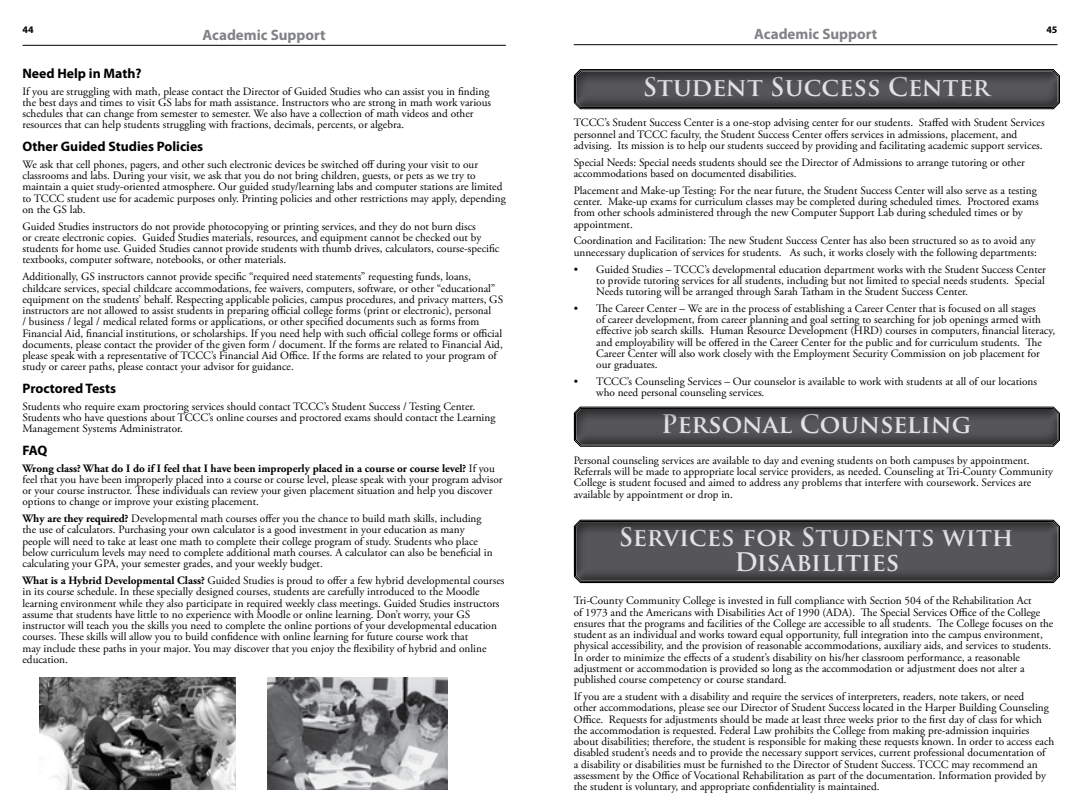
<style>
.page{position:relative;width:1080px;height:810px;background:#fff}
.page>*{position:absolute;margin:0;border:0;box-sizing:border-box;transform-origin:0 0}
.t1{font:700 25px/25px "Trajan Pro";color:#e2e3e4;text-align:center}
.t2{font:700 15px "Myriad Pro";color:#808285}
.t3{font:700 13.75px "Myriad Pro";color:#000}
.t4{font:11.25px/11.2px "Adobe Garamond Pro";color:#000}
.t5{font:700 10px "Myriad Pro";color:#000}
.s1{font-weight:700}
</style>
<div class="page">
<hr style="left:22px;top:45px;width:484px;height:1px;background:#000">
<hr style="left:574px;top:44px;width:484px;height:1px;background:#000">
<img style="left:39px;top:678px;width:197px;height:112px">
<img style="left:268px;top:678px;width:180px;height:112px">
<div style="left:562px;top:68px;width:509px;height:43px;background:#000;opacity:.5"></div>
<div style="left:562px;top:405px;width:509px;height:44px;background:#000;opacity:.5"></div>
<div style="left:562px;top:518px;width:509px;height:67px;background:#000;opacity:.5"></div>
<p class="t5" style="left:22px;top:23px;width:13px">44</p>
<h2 class="t2" style="left:754px;top:24px;width:125px">Academic Support</h2>
<p class="t5" style="left:1046px;top:23px;width:13px">45</p>
<h2 class="t2" style="left:203px;top:25px;width:125px">Academic Support</h2>
<p class="t3" style="left:22px;top:64px;width:121px">Need Help in Math?</p>
<p class="t4" style="left:22px;top:86px;width:470px">If you are struggling with math, please contact the Director of Guided Studies who can assist you in finding the best days and times to visit GS labs for math assistance. Instructors who are strong in math work various schedules that can change from semester to semester. We also have a collection of math videos and other resources that can help students struggling with fractions, decimals, percents, or algebra.</p>
<p class="t3" style="left:22px;top:137px;width:182px">Other Guided Studies Policies</p>
<p class="t4" style="left:22px;top:159px;width:485px">We ask that cell phones, pagers, and other such electronic devices be switched off during your visit to our classrooms and labs. During your visit, we ask that you do not bring children, guests, or pets as we try to maintain a quiet study-oriented atmosphere. Our guided study/learning labs and computer stations are limited to TCCC student use for academic purposes only. Printing policies and other restrictions may apply, depending on the GS lab.</p>
<p class="t4" style="left:22px;top:221px;width:478px">Guided Studies instructors do not provide photocopying or printing services, and they do not burn discs<br>or create electronic copies. Guided Studies materials, resources, and equipment cannot be checked out by students for home use. Guided Studies cannot provide students with thumb drives, calculators, course-specific textbooks, computer software, notebooks, or other materials.</p>
<p class="t4" style="left:22px;top:272px;width:482px">Additionally, GS instructors cannot provide specific “required need statements” requesting funds, loans, childcare services, special childcare accommodations, fee waivers, computers, software, or other “educational” equipment on the students’ behalf. Respecting applicable policies, campus procedures, and privacy matters, GS instructors are not allowed to assist students in preparing official college forms (print or electronic), personal<br>/ business / legal / medical related forms or applications, or other specified documents such as forms from Financial Aid, financial institutions, or scholarships. If you need help with such official college forms or official documents, please contact the provider of the given form / document. If the forms are related to Financial Aid, please speak with a representative of TCCC’s Financial Aid Office. If the forms are related to your program of study or career paths, please contact your advisor for guidance.</p>
<p class="t3" style="left:22px;top:379px;width:95px">Proctored Tests</p>
<p class="t4" style="left:22px;top:401px;width:474px">Students who require exam proctoring services should contact TCCC’s Student Success / Testing Center.<br>Students who have questions about TCCC’s online courses and proctored exams should contact the Learning<br>Management Systems Administrator.</p>
<p class="t3" style="left:22px;top:441px;width:26px">FAQ</p>
<p class="t4" style="left:22px;top:463px;width:482px"><span class="s1">Wrong class? What do I do if I feel that I have been improperly placed in a course or course level?</span> If you feel that you have been improperly placed into a course or course level, please speak with your program advisor or your course instructor. These individuals can review your given placement situation and help you discover options to change or improve your existing placement.</p>
<p class="t4" style="left:22px;top:513px;width:472px"><span class="s1">Why are they required?</span> Developmental math courses offer you the chance to build math skills, including the use of calculators. Purchasing your own calculator is a good investment in your education as many people will need to take at least one math to complete their college program of study. Students who place below curriculum levels may need to complete additional math courses. A calculator can also be beneficial in calculating your GPA, your semester grades, and your weekly budget.</p>
<p class="t4" style="left:22px;top:575px;width:483px"><span class="s1">What is a Hybrid Developmental Class?</span> Guided Studies is proud to offer a few hybrid developmental courses in its course schedule. In these specially designed courses, students are carefully introduced to the Moodle learning environment while they also participate in required weekly class meetings. Guided Studies instructors assume that students have little to no experience with Moodle or online learning. Don’t worry, your GS instructor will teach you the skills you need to complete the online portions of your developmental education courses. These skills will allow you to build confidence with online learning for future course work that<br>may include these paths in your major. You may discover that you enjoy the flexibility of hybrid and online education.</p>
<h1 class="t1" style="left:643px;top:75px;width:349px">Student Success Center</h1>
<p class="t4" style="left:574px;top:117px;width:472px">TCCC’s Student Success Center is a one-stop advising center for our students. Staffed with Student Services personnel and TCCC faculty, the Student Success Center offers services in admissions, placement, and advising. Its mission is to help our students succeed by providing and facilitating academic support services.</p>
<p class="t4" style="left:574px;top:157px;width:453px">Special Needs: Special needs students should see the Director of Admissions to arrange tutoring or other accommodations based on documented disabilities.</p>
<p class="t4" style="left:574px;top:185px;width:467px">Placement and Make-up Testing: For the near future, the Student Success Center will also serve as a testing center. Make-up exams for curriculum classes may be completed during scheduled times. Proctored exams from other schools administered through the new Computer Support Lab during scheduled times or by appointment.</p>
<p class="t4" style="left:574px;top:236px;width:465px">Coordination and Facilitation: The new Student Success Center has also been structured so as to avoid any unnecessary duplication of services for students. As such, it works closely with the following departments:</p>
<p class="t4" style="left:596px;top:264px;width:451px;text-align:justify;text-indent:-22px">• Guided Studies – TCCC’s developmental education department works with the Student Success Center to provide tutoring services for all students, including but not limited to special needs students. Special Needs tutoring will be arranged through Sarah Tatham in the Student Success Center.</p>
<p class="t4" style="left:596px;top:303px;width:460px;text-indent:-22px">• The Career Center – We are in the process of establishing a Career Center that is focused on all stages<br>of career development, from career planning and goal setting to searching for job openings armed with effective job search skills. Human Resource Development (HRD) courses in computers, financial literacy, and employability will be offered in the Career Center for the public and for curriculum students. The Career Center will also work closely with the Employment Security Commission on job placement for our graduates.</p>
<p class="t4" style="left:596px;top:376px;width:442px;text-indent:-22px">• TCCC’s Counseling Services – Our counselor is available to work with students at all of our locations who need personal counseling services.</p>
<h1 class="t1" style="left:661px;top:412px;width:312px">Personal Counseling</h1>
<p class="t4" style="left:574px;top:455px;width:481px">Personal counseling services are available to day and evening students on both campuses by appointment.<br>Referrals will be made to appropriate local service providers, as needed. Counseling at Tri-County Community College is student focused and aimed to address any problems that interfere with coursework. Services are available by appointment or drop in.</p>
<h1 class="t1" style="left:619px;top:525px;width:396px">Services for Students with<br>Disabilities</h1>
<p class="t4" style="left:574px;top:596px;width:481px">Tri-County Community College is invested in full compliance with Section 504 of the Rehabilitation Act<br>of 1973 and the Americans with Disabilities Act of 1990 (ADA). The Special Services Office of the College ensures that the programs and facilities of the College are accessible to all students. The College focuses on the student as an individual and works toward equal opportunity, full integration into the campus environment, physical accessibility, and the provision of reasonable accommodations, auxiliary aids, and services to students.<br>In order to minimize the effects of a student’s disability on his/her classroom performance, a reasonable adjustment or accommodation is provided so long as the accommodation or adjustment does not alter a published course competency or course standard.</p>
<p class="t4" style="left:574px;top:691px;width:482px">If you are a student with a disability and require the services of interpreters, readers, note takers, or need<br>other accommodations, please see our Director of Student Success located in the Harper Building Counseling Office. Requests for adjustments should be made at least three weeks prior to the first day of class for which the accommodation is requested. Federal Law prohibits the College from making pre-admission inquiries about disabilities; therefore, the student is responsible for making these requests known. In order to access each disabled student’s needs and to provide the necessary support services, current professional documentation of<br>a disability or disabilities must be furnished to the Director of Student Success. TCCC may recommend an assessment by the Office of Vocational Rehabilitation as part of the documentation. Information provided by the student is voluntary, and appropriate confidentiality is maintained.</p>
</div>
